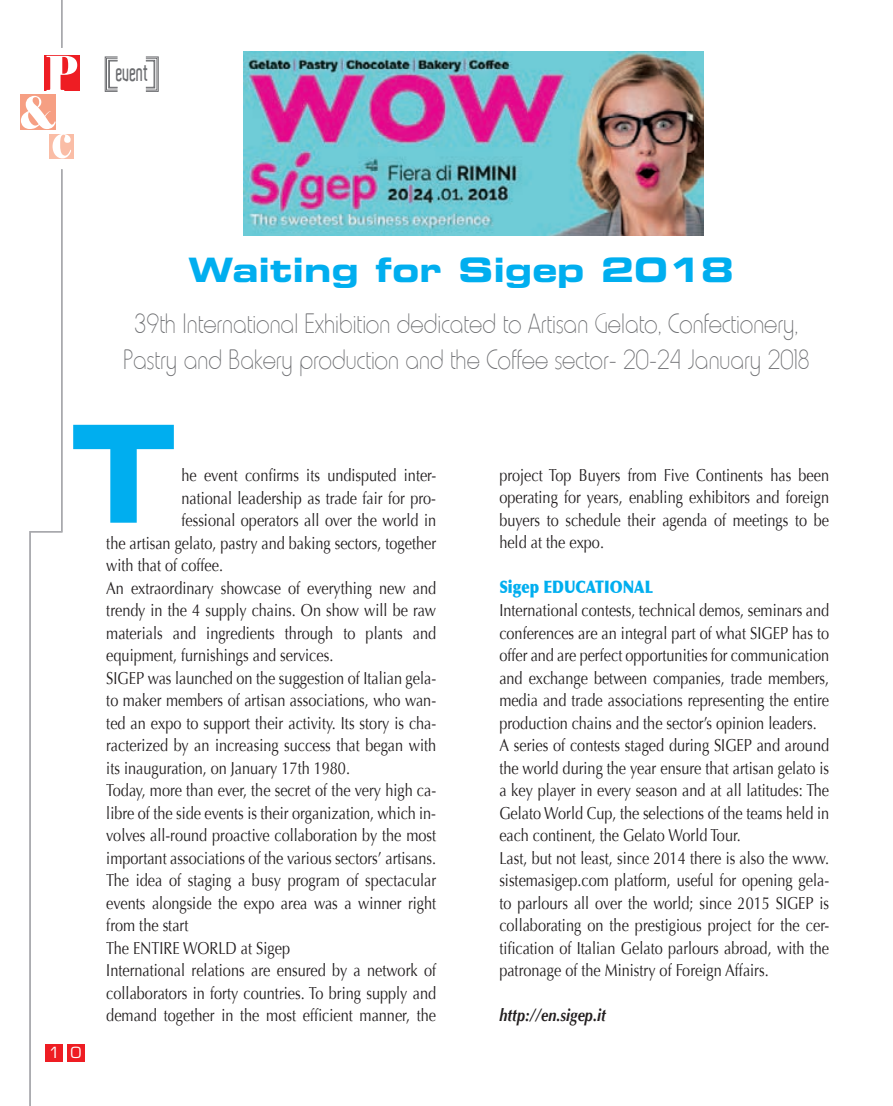
<style>
.page{position:relative;width:893px;height:1106px;background:#fff}
.page>*{position:absolute;margin:0;border:0;box-sizing:border-box;transform-origin:0 0}
.t1{font:135.25px "Eurostile Bold Extended Two";color:#00aeef;scale:.88 1}
.t2{font:33.5px "Eurostile Bold Extended Two";color:#00aeef}
.t3{font:100 28.5px/36px "Hammer";color:#6c6d70;text-align:center;scale:.9 1}
.t4{font:600 24px "Aldo";letter-spacing:-.01em;color:#6c6d70;scale:.67 1}
.t5{font:17.25px/22.5px "Optima";color:#231f20;text-align:justify;scale:.84 1}
.t6{font:italic 700 17.25px "Optima";color:#231f20;scale:.84 1}
.t7{font:900 17.25px "Optima";color:#00aeef;scale:.84 1}
.t8{font:15px "Eurostile";color:#fff}
</style>
<div class="page">
<div style="left:105px;top:57px;width:13px;height:35px;border:1px solid #6c6d70"></div>
<div style="left:109px;top:60px;width:9px;height:28px;border:1px solid #6c6d70"></div>
<div style="left:146px;top:57px;width:12px;height:35px;border:1px solid #6c6d70"></div>
<div style="left:146px;top:60px;width:9px;height:28px;border:1px solid #6c6d70"></div>
<div style="left:67px;top:1044px;width:17px;height:17px;background:#ee1d23"></div>
<hr style="left:61px;top:0;width:1px;height:48px;background:#a8a9ad">
<svg style="left:29px;top:169px;width:34px;height:937px"></svg>
<div style="left:44px;top:56px;width:35px;height:35px;background:#ee1d23"></div>
<svg style="left:21px;top:56px;width:56px;height:102px"></svg>
<img style="left:244px;top:51px;width:460px;height:185px">
<h3 class="t4" style="left:116px;top:59px;width:50px">event</h3>
<h2 class="t2" style="left:188px;top:246px;width:547px">Waiting for Sigep 2018</h2>
<h3 class="t3" style="left:123px;top:306px;width:764px">39th International Exhibition dedicated to Artisan Gelato, Confectionery,<br>Pastry and Bakery production and the Coffee sector- 20-24 January 2018</h3>
<h1 class="t1" style="left:71px;top:379px;width:122px">T</h1>
<p class="t5" style="left:181px;top:464px;width:305px">he event confirms its undisputed inter-</p>
<p class="t5" style="left:181px;top:486px;width:305px">national leadership as trade fair for pro-</p>
<p class="t5" style="left:181px;top:509px;width:305px">fessional operators all over the world in</p>
<p class="t5" style="left:106px;top:531px;width:394px">the artisan gelato, pastry and baking sectors, together</p>
<p class="t5" style="left:106px;top:554px;width:141px">with that of coffee.</p>
<p class="t5" style="left:106px;top:576px;width:394px">An extraordinary showcase of everything new and</p>
<p class="t5" style="left:106px;top:599px;width:394px">trendy in the 4 supply chains. On show will be raw</p>
<p class="t5" style="left:106px;top:621px;width:394px">materials and ingredients through to plants and</p>
<p class="t5" style="left:106px;top:644px;width:272px">equipment, furnishings and services.</p>
<p class="t5" style="left:106px;top:666px;width:394px">SIGEP was launched on the suggestion of Italian gela-</p>
<p class="t5" style="left:106px;top:689px;width:394px">to maker members of artisan associations, who wan-</p>
<p class="t5" style="left:106px;top:711px;width:394px">ted an expo to support their activity. Its story is cha-</p>
<p class="t5" style="left:106px;top:734px;width:394px">racterized by an increasing success that began with</p>
<p class="t5" style="left:106px;top:756px;width:292px">its inauguration, on January 17th 1980.</p>
<p class="t5" style="left:106px;top:779px;width:394px">Today, more than ever, the secret of the very high ca-</p>
<p class="t5" style="left:106px;top:801px;width:394px">libre of the side events is their organization, which in-</p>
<p class="t5" style="left:106px;top:824px;width:394px">volves all-round proactive collaboration by the most</p>
<p class="t5" style="left:106px;top:846px;width:394px">important associations of the various sectors’ artisans.</p>
<p class="t5" style="left:106px;top:869px;width:394px">The idea of staging a busy program of spectacular</p>
<p class="t5" style="left:106px;top:891px;width:394px">events alongside the expo area was a winner right</p>
<p class="t5" style="left:106px;top:914px;width:99px">from the start</p>
<p class="t5" style="left:106px;top:936px;width:220px">The ENTIRE WORLD at Sigep</p>
<p class="t5" style="left:106px;top:959px;width:394px">International relations are ensured by a network of</p>
<p class="t5" style="left:106px;top:981px;width:394px">collaborators in forty countries. To bring supply and</p>
<p class="t5" style="left:106px;top:1004px;width:394px">demand together in the most efficient manner, the</p>
<p class="t8" style="left:49px;top:1047px;width:34px">1 0</p>
<p class="t5" style="left:499px;top:464px;width:394px">project Top Buyers from Five Continents has been operating for years, enabling exhibitors and foreign buyers to schedule their agenda of meetings to be held at the expo.</p>
<p class="t7" style="left:499px;top:577px;width:184px">Sigep EDUCATIONAL</p>
<p class="t5" style="left:499px;top:599px;width:394px;text-align:left">International contests, technical demos, seminars and conferences are an integral part of what SIGEP has to offer and are perfect opportunities for communication and exchange between companies, trade members, media and trade associations representing the entire production chains and the sector’s opinion leaders.<br>A series of contests staged during SIGEP and around the world during the year ensure that artisan gelato is a key player in every season and at all latitudes: The Gelato World Cup, the selections of the teams held in each continent, the Gelato World Tour.<br>Last, but not least, since 2014 there is also the www. sistemasigep.com platform, useful for opening gela&shy;to parlours all over the world; since 2015 SIGEP is collaborating on the prestigious project for the cer&shy;tification of Italian Gelato parlours abroad, with the patronage of the Ministry of Foreign Affairs.</p>
<p class="t6" style="left:499px;top:1005px;width:128px">http://en.sigep.it</p>
</div>
